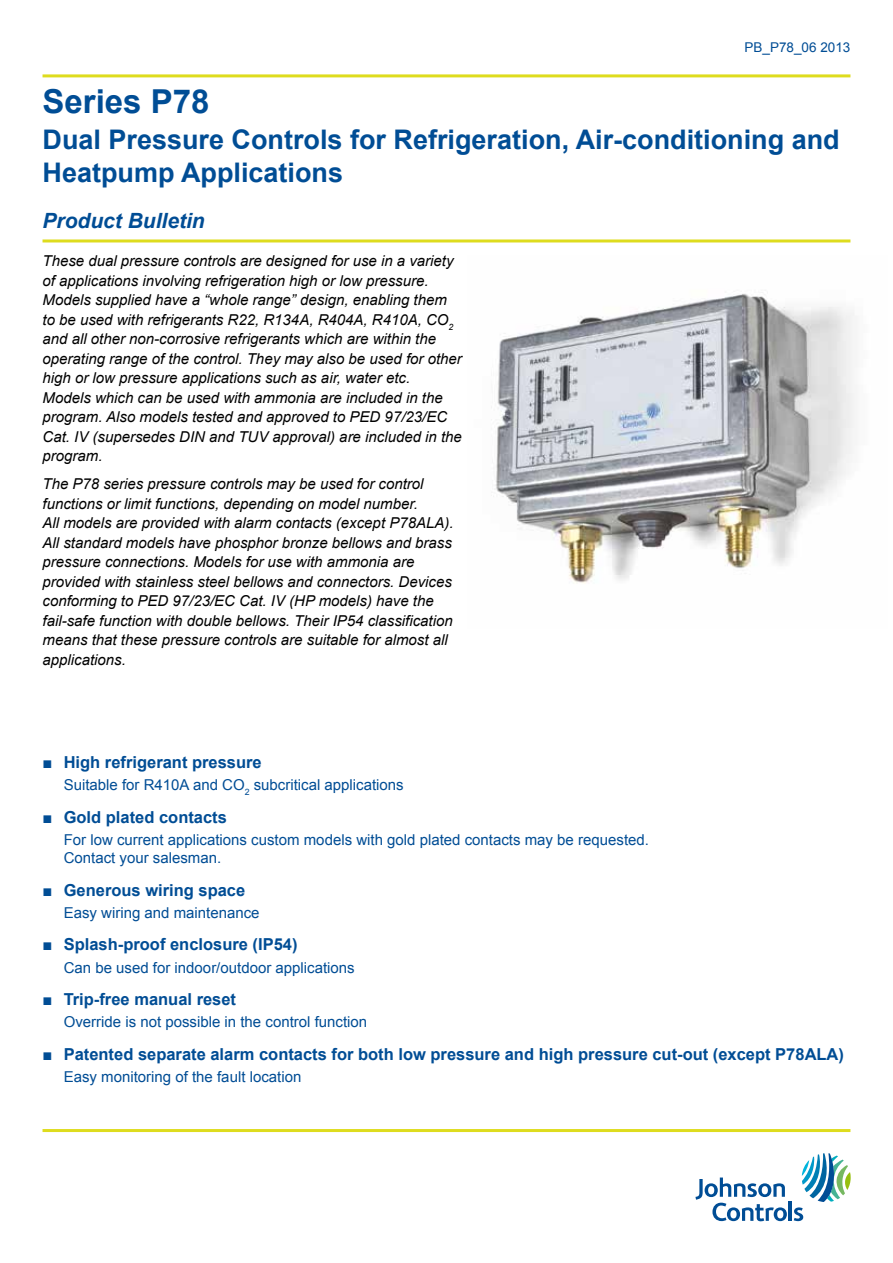
<style>
.page{position:relative;width:893px;height:1263px;background:#fff}
.page>*{position:absolute;margin:0;border:0;box-sizing:border-box;transform-origin:0 0}
.t1{font:700 33px "Arial";color:#004d95}
.t2{font:700 27px/32.4px "Arial";color:#004d95}
.t3{font:italic 700 21px "Arial";color:#004d95}
.t4{font:700 16.5px "Arial";color:#004d95}
.t5{font:italic 15px/19.5px "Arial";color:#000}
.t6{font:15px/18px "Arial";color:#004d95}
.t7{font:13.5px "Arial";color:#004d95}
.s1{font-weight:400}
</style>
<div class="page">
<hr style="left:789px;top:1201px;width:3px;height:20px;background:#004d95">
<svg style="left:695px;top:1177px;width:92px;height:44px"></svg>
<svg style="left:794px;top:1153px;width:57px;height:68px"></svg>
<hr style="left:43px;top:1129px;width:807px;height:3px;background:#dedc1e">
<hr style="left:43px;top:74px;width:807px;height:3px;background:#dedc1e">
<hr style="left:43px;top:239px;width:807px;height:3px;background:#dedc1e">
<img style="left:491px;top:293px;width:364px;height:291px">
<p class="t7" style="left:745px;top:39px;width:107px">PB_P78_06 2013</p>
<h1 class="t1" style="left:43px;top:79px;width:168px">Series P78</h1>
<h2 class="t2" style="left:43px;top:124px;width:799px">Dual Pressure Controls for Refrigeration, Air-conditioning and<br>Heatpump Applications</h2>
<h3 class="t3" style="left:43px;top:207px;width:164px">Product Bulletin</h3>
<p class="t5" style="left:43px;top:251px;width:421px">These dual pressure controls are designed for use in a variety of applications involving refrigeration high or low pressure.<br>Models supplied have a “whole range” design, enabling them to be used with refrigerants R22, R134A, R404A, R410A, CO<sub>2 </sub>and all other non-corrosive refrigerants which are within the operating range of the control. They may also be used for other high or low pressure applications such as air, water etc.<br>Models which can be used with ammonia are included in the program. Also models tested and approved to PED 97/23/EC Cat. IV (supersedes DIN and TUV approval) are included in the program.</p>
<p class="t5" style="left:43px;top:474px;width:412px">The P78 series pressure controls may be used for control functions or limit functions, depending on model number.<br>All models are provided with alarm contacts (except P78ALA).<br>All standard models have phosphor bronze bellows and brass pressure connections. Models for use with ammonia are provided with stainless steel bellows and connectors. Devices conforming to PED 97/23/EC Cat. IV (HP models) have the fail-safe function with double bellows. Their IP54 classification means that these pressure controls are suitable for almost all applications.</p>
<p class="t4" style="left:42px;top:751px;width:221px"><span class="s1">■</span> High refrigerant pressure</p>
<p class="t6" style="left:64px;top:776px;width:342px">Suitable for R410A and CO<sub>2</sub> subcritical applications</p>
<p class="t4" style="left:42px;top:806px;width:186px"><span class="s1">■</span> Gold plated contacts</p>
<p class="t6" style="left:64px;top:831px;width:587px">For low current applications custom models with gold plated contacts may be requested.<br>Contact your salesman.</p>
<p class="t4" style="left:42px;top:879px;width:204px"><span class="s1">■</span> Generous wiring space</p>
<p class="t6" style="left:64px;top:904px;width:197px">Easy wiring and maintenance</p>
<p class="t4" style="left:42px;top:933px;width:257px"><span class="s1">■</span> Splash-proof enclosure (IP54)</p>
<p class="t6" style="left:64px;top:958px;width:292px">Can be used for indoor/outdoor applications</p>
<p class="t4" style="left:42px;top:988px;width:195px"><span class="s1">■</span> Trip-free manual reset</p>
<p class="t6" style="left:64px;top:1013px;width:305px">Override is not possible in the control function</p>
<p class="t4" style="left:42px;top:1043px;width:803px"><span class="s1">■</span> Patented separate alarm contacts for both low pressure and high pressure cut-out (except P78ALA)</p>
<p class="t6" style="left:64px;top:1068px;width:239px">Easy monitoring of the fault location</p>
</div>
